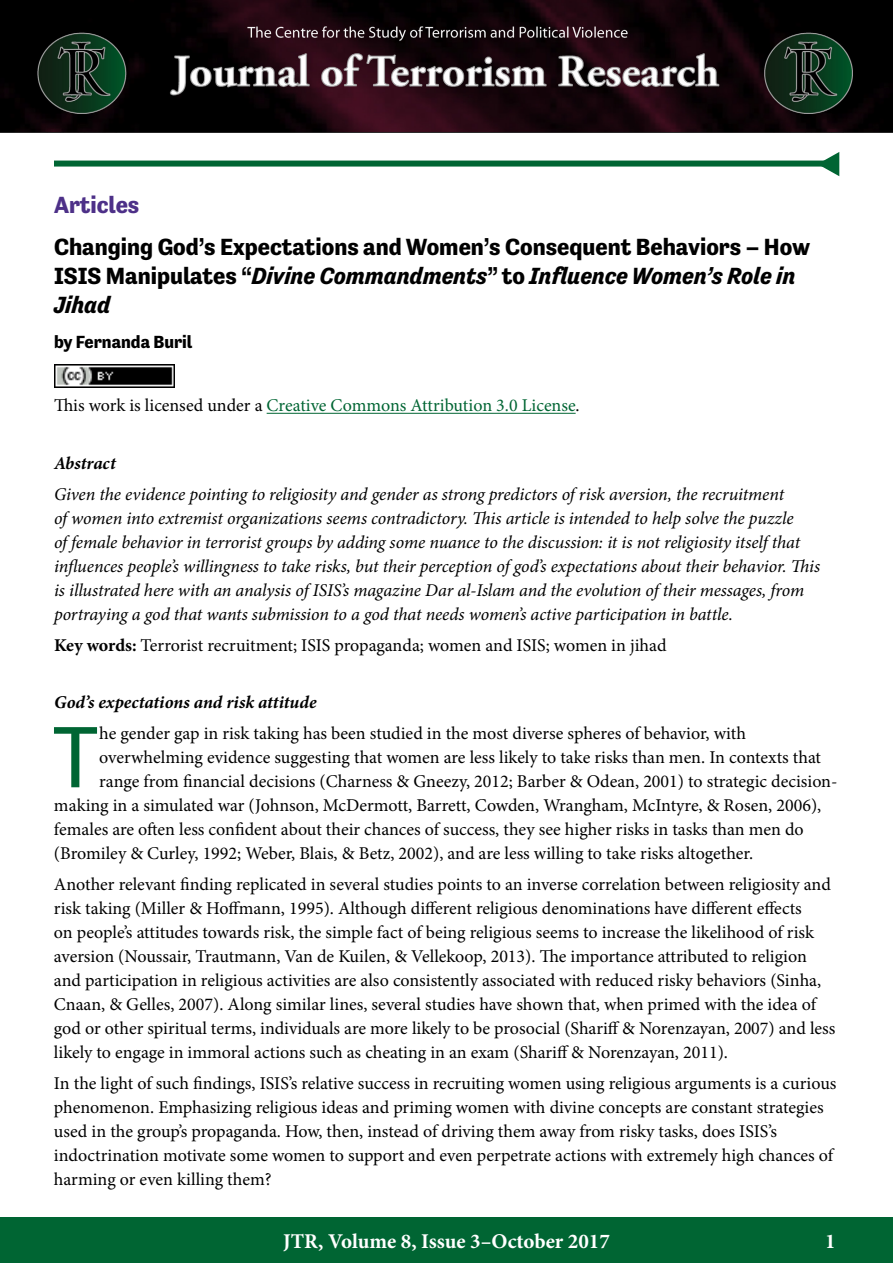
<style>
.page{position:relative;width:893px;height:1263px;background:#fff}
.page>*{position:absolute;margin:0;border:0;box-sizing:border-box;transform-origin:0 0}
.t1{font:89.1px "Tenso";color:#006533}
.t2{font:700 24px/28.8px "Tenso";color:#000}
.t3{font:700 24px "Tenso";color:#4d3088}
.t4{font:700 21px "Minion Pro";color:#fff}
.t5{font:18px/24px "Minion Pro";color:#000}
.t6{font:italic 18px/24px "Minion Pro";letter-spacing:-.01em;color:#000}
.t7{font:18px "Minion Pro";color:#006533}
.t8{font:italic 700 18px "Minion Pro";color:#000}
.t9{font:700 18px "Tenso";color:#000}
.s1{font-style:italic}
.s2{color:#000}
.s3{font-weight:700}
</style>
<div class="page">
<div style="left:0;top:1217px;width:893px;height:46px;background:#006533"></div>
<img style="left:0;top:0;width:893px;height:133px">
<hr style="left:267px;top:413px;width:309px;height:1px;background:#006533">
<div style="left:54px;top:161px;width:785px;height:6px;background:#006533"></div>
<svg style="left:818px;top:152px;width:21px;height:24px"></svg>
<img style="left:54px;top:365px;width:120px;height:22px">
<h2 class="t3" style="left:54px;top:191px;width:87px">Articles</h2>
<h2 class="t2" style="left:54px;top:233px;width:758px">Changing God’s Expectations and Women’s Consequent Behaviors – How<br>ISIS Manipulates “<span class="s1">Divine Commandments</span>” to <span class="s1">Influence Women’s Role in<br>Jihad</span></h2>
<p class="t9" style="left:54px;top:331px;width:140px">by Fernanda Buril</p>
<p class="t7" style="left:54px;top:394px;width:527px"><span class="s2">This work is licensed under a</span> Creative Commons Attribution 3.0 License<span class="s2">.</span></p>
<p class="t8" style="left:54px;top:451px;width:63px">Abstract</p>
<p class="t6" style="left:54px;top:482px;width:768px">Given the evidence pointing to religiosity and gender as strong predictors of risk aversion, the recruitment<br>of women into extremist organizations seems contradictory. This article is intended to help solve the puzzle<br>of female behavior in terrorist groups by adding some nuance to the discussion: it is not religiosity itself that influences people’s willingness to take risks, but their perception of god’s expectations about their behavior. This is illustrated here with an analysis of ISIS’s magazine Dar al-Islam and the evolution of their messages, from portraying a god that wants submission to a god that needs women’s active participation in battle.</p>
<p class="t5" style="left:54px;top:633px;width:614px"><span class="s3">Key words:</span> Terrorist recruitment; ISIS propaganda; women and ISIS; women in jihad</p>
<p class="t8" style="left:54px;top:690px;width:264px">God’s expectations and risk attitude</p>
<h1 class="t1" style="left:52px;top:707px;width:49px">T</h1>
<p class="t5" style="left:99px;top:722px;width:648px">he gender gap in risk taking has been studied in the most diverse spheres of behavior, with</p>
<p class="t5" style="left:99px;top:746px;width:723px">overwhelming evidence suggesting that women are less likely to take risks than men. In contexts that</p>
<p class="t5" style="left:99px;top:770px;width:740px">range from financial decisions (Charness &amp; Gneezy, 2012; Barber &amp; Odean, 2001) to strategic decision-</p>
<p class="t5" style="left:54px;top:794px;width:769px">making in a simulated war (Johnson, McDermott, Barrett, Cowden, Wrangham, McIntyre, &amp; Rosen, 2006),</p>
<p class="t5" style="left:54px;top:818px;width:751px">females are often less confident about their chances of success, they see higher risks in tasks than men do</p>
<p class="t5" style="left:54px;top:841px;width:701px">(Bromiley &amp; Curley, 1992; Weber, Blais, &amp; Betz, 2002), and are less willing to take risks altogether.</p>
<p class="t5" style="left:54px;top:872px;width:783px">Another relevant finding replicated in several studies points to an inverse correlation between religiosity and risk taking (Miller &amp; Hoffmann, 1995). Although different religious denominations have different effects<br>on people’s attitudes towards risk, the simple fact of being religious seems to increase the likelihood of risk aversion (Noussair, Trautmann, Van de Kuilen, &amp; Vellekoop, 2013). The importance attributed to religion and participation in religious activities are also consistently associated with reduced risky behaviors (Sinha, Cnaan, &amp; Gelles, 2007). Along similar lines, several studies have shown that, when primed with the idea of god or other spiritual terms, individuals are more likely to be prosocial (Shariff &amp; Norenzayan, 2007) and less likely to engage in immoral actions such as cheating in an exam (Shariff &amp; Norenzayan, 2011).</p>
<p class="t5" style="left:54px;top:1071px;width:784px">In the light of such findings, ISIS’s relative success in recruiting women using religious arguments is a curious phenomenon. Emphasizing religious ideas and priming women with divine concepts are constant strategies used in the group’s propaganda. How, then, instead of driving them away from risky tasks, does ISIS’s indoctrination motivate some women to support and even perpetrate actions with extremely high chances of harming or even killing them?</p>
<p class="t4" style="left:283px;top:1226px;width:328px">JTR, Volume 8, Issue 3–October 2017</p>
<p class="t4" style="left:825px;top:1226px;width:12px">1</p>
</div>
